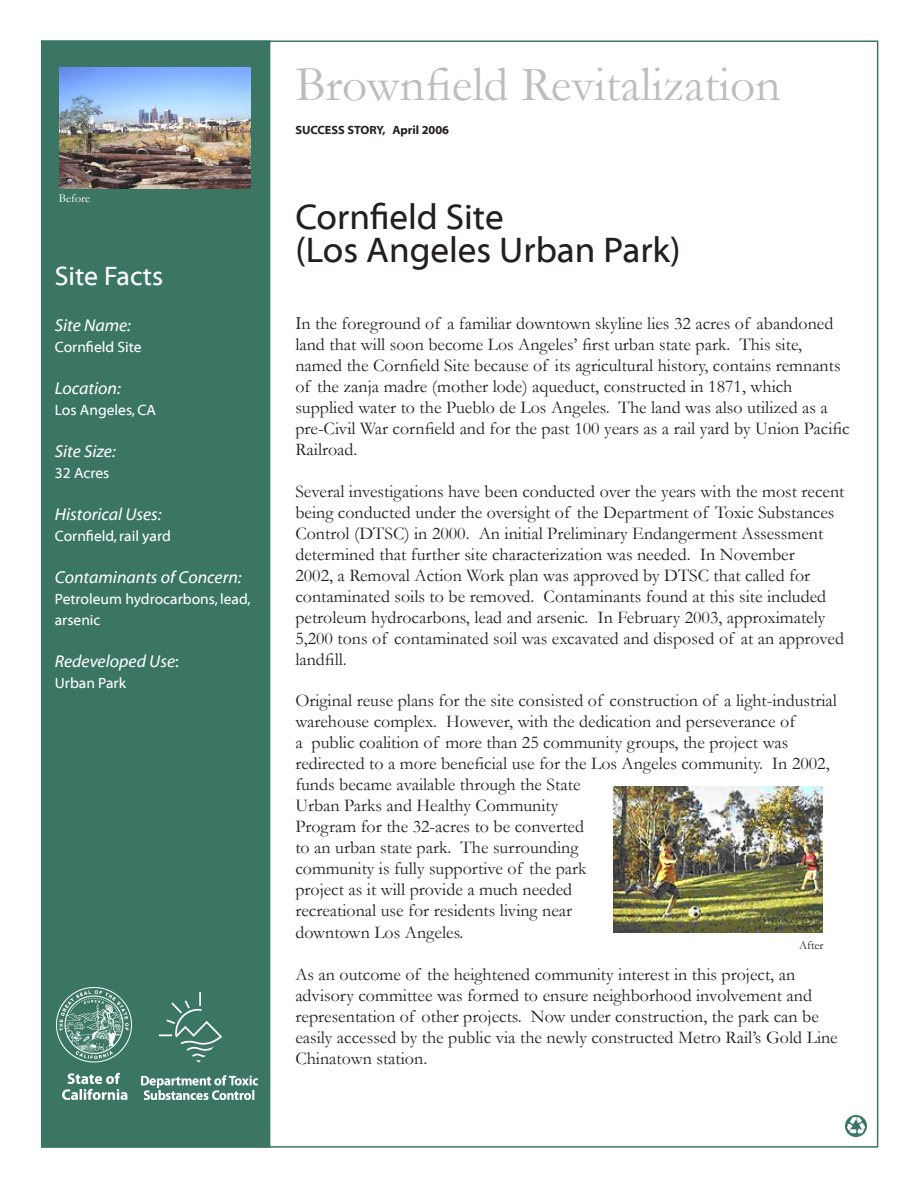
<style>
.page{position:relative;width:918px;height:1188px;background:#fff}
.page>*{position:absolute;margin:0;border:0;box-sizing:border-box;transform-origin:0 0}
.Head-category{font:49.5px "Garamond";color:#bcbdc0}
.Body_text{font:36px "Myriad Web";color:#231f20}
.Subhead_2{font:27px "Myriad Web";color:#fff}
.Body_text-2{font:18px/21px "Garamond";color:#231f20}
.Body_text-3{font:17.25px "Myriad It Web";color:#fff}
.Subhead_2-2{font:17.25px "Myriad It Web";color:#fff}
.Body_text-4{font:15px/21px "Myriad Web";color:#fff}
.Date_line{font:12px "Myriad Bd Web";color:#231f20}
.Subhead_2-3{font:12px "Garamond";color:#fff}
.Subhead_2-4{font:12px "Garamond";color:#231f20}
.s1{font-family:"Myriad Web"}
.s2{font-family:"Adobe Garamond Pro"}
</style>
<div class="page">
<div style="left:42px;top:41px;width:228px;height:1106px;background:#3b7664"></div>
<div style="left:41px;top:40px;width:229px;height:1108px;border:2px solid #3b7664"></div>
<div style="left:25px;top:30px;width:16px;height:1156px;border:2px solid #fff"></div>
<img style="left:845px;top:1116px;width:21px;height:20px">
<img style="left:142px;top:992px;width:115px;height:108px">
<img style="left:56px;top:987px;width:75px;height:113px">
<img style="left:60px;top:68px;width:190px;height:121px">
<img style="left:614px;top:787px;width:209px;height:146px">
<p class="Subhead_2-3" style="left:59px;top:190px;width:33px">Before</p>
<p class="Subhead_2" style="left:55px;top:261px;width:110px">Site Facts</p>
<p class="Subhead_2-2" style="left:55px;top:316px;width:78px">Site Name:</p>
<p class="Body_text-4" style="left:55px;top:337px;width:88px">Cornfield Site</p>
<p class="Body_text-3" style="left:55px;top:379px;width:68px">Location:</p>
<p class="Body_text-4" style="left:55px;top:400px;width:103px">Los Angeles, CA</p>
<p class="Body_text-3" style="left:55px;top:442px;width:62px">Site Size:</p>
<p class="Body_text-4" style="left:55px;top:463px;width:56px">32 Acres</p>
<p class="Body_text-3" style="left:55px;top:505px;width:108px">Historical Uses:</p>
<p class="Body_text-4" style="left:55px;top:526px;width:118px">Cornfield, rail yard</p>
<p class="Body_text-3" style="left:55px;top:568px;width:188px">Contaminants of Concern:</p>
<p class="Body_text-4" style="left:55px;top:589px;width:197px">Petroleum hydrocarbons, lead, arsenic</p>
<p class="Body_text-3" style="left:55px;top:652px;width:125px">Redeveloped Use<span class="s1">:</span></p>
<p class="Body_text-4" style="left:55px;top:673px;width:73px">Urban Park</p>
<p class="Head-category" style="left:295px;top:51px;width:487px">Brownfield Revitalization</p>
<p class="Date_line" style="left:295px;top:123px;width:155px">SUCCESS STORY, April 2006</p>
<p class="Body_text" style="left:295px;top:197px;width:210px">Cornfield Site</p>
<p class="Body_text" style="left:295px;top:230px;width:387px">(Los Angeles Urban Park)</p>
<p class="Body_text-2" style="left:295px;top:313px;width:556px"><span class="s2">I</span>n the foreground of a familiar downtown skyline lies 32 acres of abandoned land that will soon become Los Angeles’ first urban state park. This site, named the Cornfield Site because of its agricultural history, contains remnants of the zanja madre (mother lode) aqueduct, constructed in 1871, which supplied water to the Pueblo de Los Angeles. The land was also utilized as a pre-Civil War cornfield and for the past 100 years as a rail yard by Union Pacific Railroad.</p>
<p class="Body_text-2" style="left:295px;top:480px;width:551px">Several investigations have been conducted over the years with the most recent being conducted under the oversight of the Department of Toxic Substances Control (DTSC) in 2000. An initial Preliminary Endangerment Assessment determined that further site characterization was needed. In November<br>2002, a Removal Action Work plan was approved by DTSC that called for contaminated soils to be removed. Contaminants found at this site included petroleum hydrocarbons, lead and arsenic. In February 2003, approximately 5,200 tons of contaminated soil was excavated and disposed of at an approved landfill.</p>
<p class="Body_text-2" style="left:295px;top:689px;width:543px">Original reuse plans for the site consisted of construction of a light-industrial warehouse complex. However, with the dedication and perseverance of<br>a public coalition of more than 25 community groups, the project was redirected to a more beneficial use for the Los Angeles community. In 2002, funds became available through the State<br>Urban Parks and Healthy Community<br>Program for the 32-acres to be converted<br>to an urban state park. The surrounding<br>community is fully supportive of the park<br>project as it will provide a much needed<br>recreational use for residents living near<br>downtown Los Angeles.</p>
<p class="Body_text-2" style="left:295px;top:963px;width:544px">As an outcome of the heightened community interest in this project, an advisory committee was formed to ensure neighborhood involvement and representation of other projects. Now under construction, the park can be easily accessed by the public via the newly constructed Metro Rail’s Gold Line Chinatown station.</p>
<p class="Subhead_2-4" style="left:799px;top:937px;width:26px">After</p>
</div>
